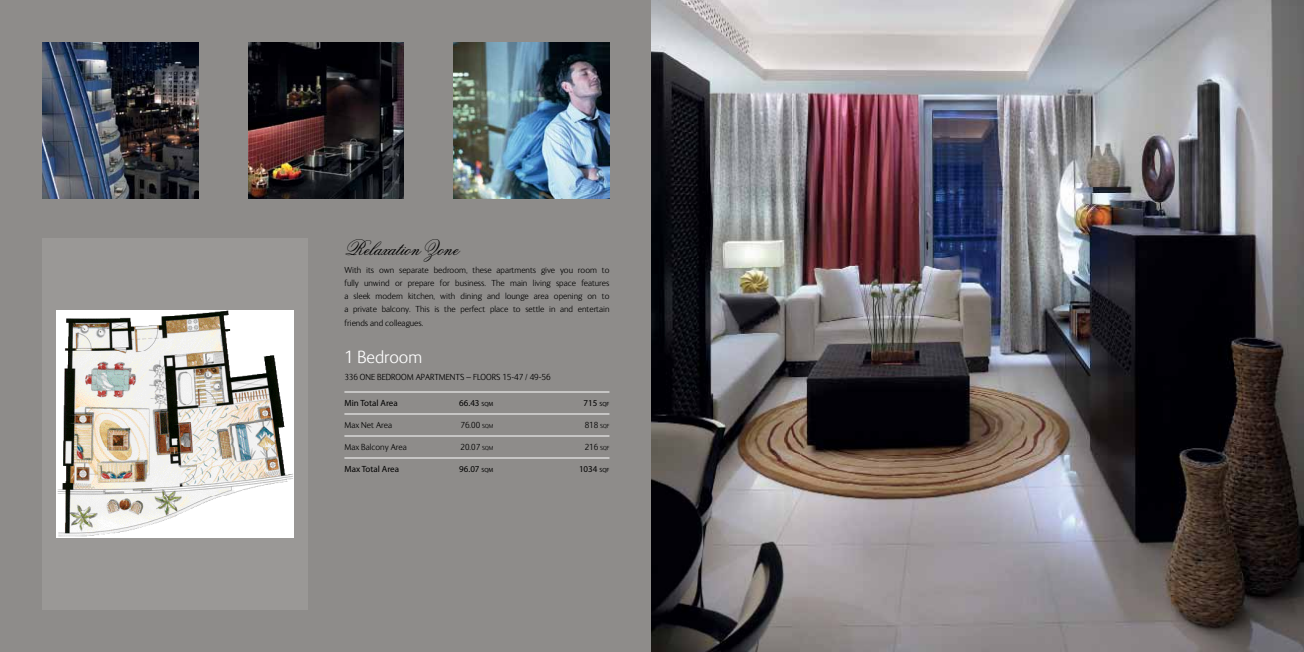
<style>
.page{position:relative;width:1304px;height:652px;background:#fff}
.page>*{position:absolute;margin:0;border:0;box-sizing:border-box;transform-origin:0 0}
.t1{font:22px "Flemish Script BT";color:#000}
.t2{font:300 18px "FS Ingrid";color:#fff}
.t3{font:300 9px/13.1px "FS Ingrid";color:#000;text-align:justify}
.t4{font:9px "Myriad Pro";color:#000}
.s1{font-size:6px}
</style>
<div class="page">
<div style="left:0;top:0;width:652px;height:652px;background:#8e8c8a"></div>
<img style="left:652px;top:0;width:652px;height:652px">
<hr style="left:344px;top:392px;width:265px;height:1px;background:#fff">
<hr style="left:344px;top:414px;width:265px;height:1px;background:#fff">
<hr style="left:344px;top:436px;width:265px;height:1px;background:#fff">
<hr style="left:344px;top:458px;width:265px;height:1px;background:#fff">
<div style="left:43px;top:238px;width:265px;height:371px;background:#9a9896"></div>
<img style="left:248px;top:43px;width:156px;height:155px">
<img style="left:43px;top:43px;width:155px;height:155px">
<img style="left:56px;top:310px;width:238px;height:228px">
<img style="left:454px;top:43px;width:155px;height:155px">
<h1 class="t1" style="left:344px;top:234px;width:116px">Relaxation Zone</h1>
<p class="t3" style="left:344px;top:264px;width:267px">With its own separate bedroom, these apartments give you room to fully unwind or prepare for business. The main living space features a sleek modern kitchen, with dining and lounge area opening on to a private balcony. This is the perfect place to settle in and entertain friends and colleagues.</p>
<h2 class="t2" style="left:344px;top:348px;width:79px">1 Bedroom</h2>
<p class="t3" style="left:344px;top:370px;width:135px">336 ONE BEDROOM APARTMENTS – floor</p>
<p class="t3" style="left:496px;top:370px;width:56px">S 15-47 / 49-56</p>
<p class="t4" style="left:344px;top:398px;width:55px">Min Total Area</p>
<p class="t4" style="left:459px;top:398px;width:36px">66.43 <span class="s1">SQM</span></p>
<p class="t4" style="left:584px;top:398px;width:27px">715 <span class="s1">SQF</span></p>
<p class="t3" style="left:344px;top:419px;width:49px">Max Net Area</p>
<p class="t3" style="left:461px;top:419px;width:34px">76.00 <span class="s1">SQM</span></p>
<p class="t3" style="left:585px;top:419px;width:26px">818 <span class="s1">SQF</span></p>
<p class="t3" style="left:344px;top:441px;width:64px">Max Balcony Area</p>
<p class="t3" style="left:461px;top:441px;width:34px">20.07 <span class="s1">SQM</span></p>
<p class="t3" style="left:585px;top:441px;width:26px">216 <span class="s1">SQF</span></p>
<p class="t4" style="left:344px;top:464px;width:56px">Max Total Area</p>
<p class="t4" style="left:459px;top:464px;width:36px">96.07 <span class="s1">SQM</span></p>
<p class="t4" style="left:579px;top:464px;width:32px">1034 <span class="s1">SQF</span></p>
</div>
